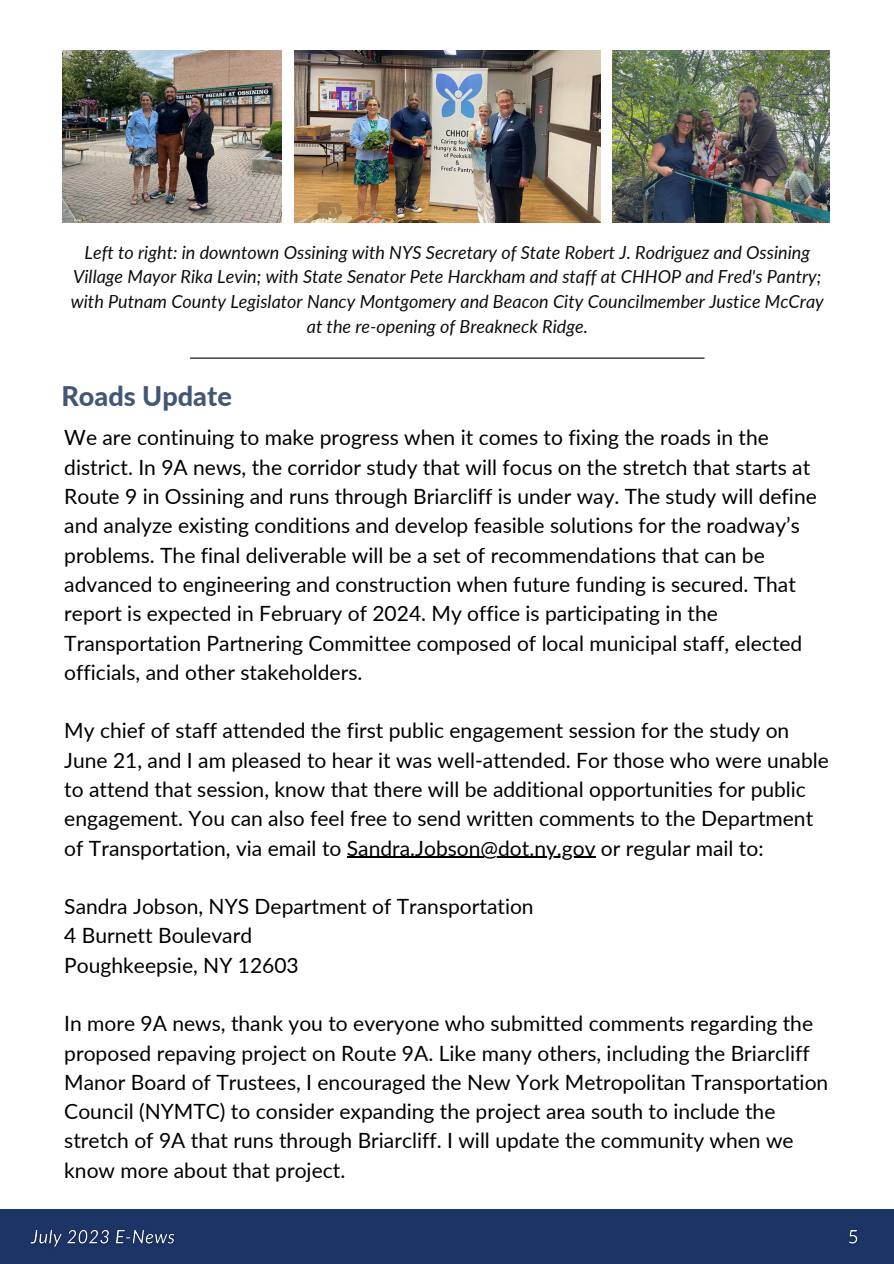
<style>
.page{position:relative;width:894px;height:1264px;background:#fff}
.page>*{position:absolute;margin:0;border:0;box-sizing:border-box;transform-origin:0 0}
.t1{font:800 27px "Lato";color:#425776}
.t2{font:21px/29.2px "Lato";color:#000}
.t3{font:italic 18px/24.8px "Lato";color:#0c0e0c;text-align:center}
</style>
<div class="page">
<img style="left:62px;top:50px;width:219px;height:173px">
<img style="left:295px;top:50px;width:305px;height:173px">
<img style="left:612px;top:50px;width:216px;height:173px">
<hr style="left:190px;top:357px;width:514px;height:1px;background:#000">
<hr style="left:347px;top:856px;width:248px;height:1px;background:#000">
<div style="left:0;top:1209px;width:893px;height:54px;background:#1c3466"></div>
<img style="left:30px;top:1229px;width:145px;height:18px">
<img style="left:849px;top:1230px;width:9px;height:15px">
<p class="t3" style="left:71px;top:239px;width:754px">Left to right: in downtown Ossining with NYS Secretary of State Robert J. Rodriguez and Ossining Village Mayor Rika Levin; with State Senator Pete Harckham and staff at CHHOP and Fred's Pantry; with Putnam County Legislator Nancy Montgomery and Beacon City Councilmember Justice McCray at the re-opening of Breakneck Ridge.</p>
<p class="t1" style="left:61px;top:380px;width:172px">Roads Update</p>
<p class="t2" style="left:64px;top:423px;width:753px">We are continuing to make progress when it comes to fixing the roads in the district. In 9A news, the corridor study that will focus on the stretch that starts at Route 9 in Ossining and runs through Briarcliff is under way. The study will define and analyze existing conditions and develop feasible solutions for the roadway’s problems. The final deliverable will be a set of recommendations that can be advanced to engineering and construction when future funding is secured. That report is expected in February of 2024. My office is participating in the Transportation Partnering Committee composed of local municipal staff, elected officials, and other stakeholders.</p>
<p class="t2" style="left:64px;top:715px;width:766px">My chief of staff attended the first public engagement session for the study on June 21, and I am pleased to hear it was well-attended. For those who were unable to attend that session, know that there will be additional opportunities for public engagement. You can also feel free to send written comments to the Department of Transportation, via email to Sandra.Jobson@dot.ny.gov or regular mail to:</p>
<p class="t2" style="left:64px;top:891px;width:471px">Sandra Jobson, NYS Department of Transportation</p>
<p class="t2" style="left:64px;top:920px;width:189px">4 Burnett Boulevard</p>
<p class="t2" style="left:64px;top:949px;width:236px">Poughkeepsie, NY 12603</p>
<p class="t2" style="left:64px;top:1008px;width:765px">In more 9A news, thank you to everyone who submitted comments regarding the proposed repaving project on Route 9A. Like many others, including the Briarcliff Manor Board of Trustees, I encouraged the New York Metropolitan Transportation Council (NYMTC) to consider expanding the project area south to include the stretch of 9A that runs through Briarcliff. I will update the community when we know more about that project.</p>
</div>
